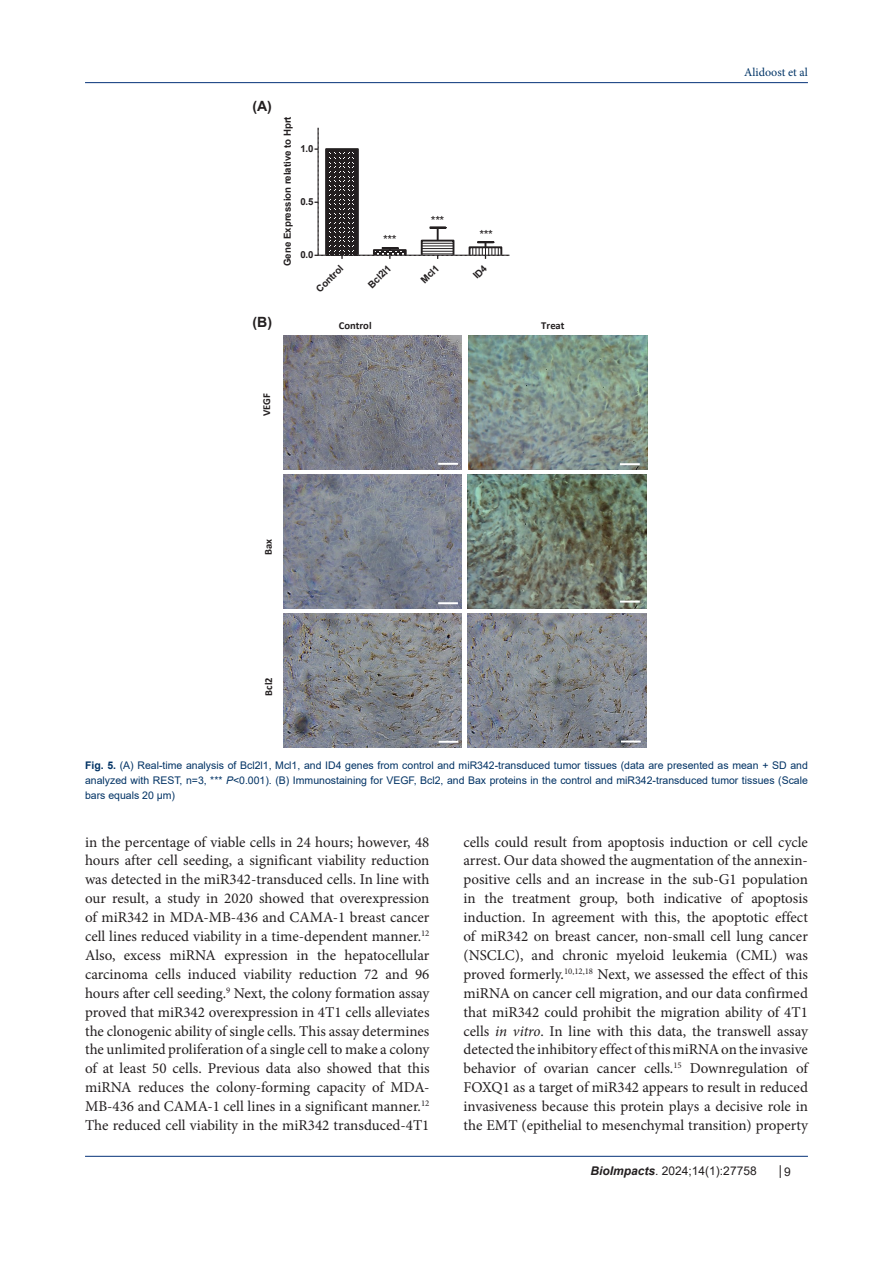
<style>
.page{position:relative;width:893px;height:1263px;background:#fff}
.page>*{position:absolute;margin:0;border:0;box-sizing:border-box;transform-origin:0 0}
.t1{font:15px/18.9px "Minion Pro";color:#231f20;text-align:justify}
.t2{font:700 14.1px "Arial";color:#231f20}
.t3{font:12.3px "Arial";color:#231f20}
.t4{font:12px "Arial";color:#231f20}
.t5{font:12px "Minion Pro";color:#003466}
.t6{font:700 10.65px "Calibri";color:#231f20}
.t7{font:10.5px/15px "Arial";color:#003264;text-align:justify}
.t8{font:700 9.6px "Arial";color:#231f20}
.s1{font-weight:700}
.s2{font-style:italic}
.s3{font-weight:700;font-style:italic}
</style>
<div class="page">
<hr style="left:85px;top:82px;width:723px;height:1px;background:#053278">
<hr style="left:85px;top:1156px;width:723px;height:1px;background:#053278">
<svg style="left:780px;top:1165px;width:1px;height:13px"></svg>
<img style="left:469px;top:336px;width:178px;height:134px">
<img style="left:468px;top:475px;width:178px;height:133px">
<img style="left:468px;top:613px;width:178px;height:134px">
<hr style="left:620px;top:463px;width:20px;height:2px;background:#fff">
<hr style="left:620px;top:601px;width:20px;height:2px;background:#fff">
<img style="left:283px;top:474px;width:179px;height:134px">
<hr style="left:438px;top:602px;width:20px;height:2px;background:#fff">
<hr style="left:621px;top:740px;width:20px;height:2px;background:#fff">
<img style="left:283px;top:336px;width:179px;height:134px">
<hr style="left:438px;top:463px;width:20px;height:2px;background:#fff">
<img style="left:283px;top:613px;width:179px;height:134px">
<svg style="left:423px;top:740px;width:35px;height:3px"></svg>
<svg style="left:314px;top:128px;width:195px;height:131px"></svg>
<p class="t2" style="left:252px;top:96px;width:21px">(A)</p>
<p class="t2" style="left:253px;top:312px;width:21px">(B)</p>
<p class="t8" style="left:281px;top:266px;width:151px;rotate:-90deg">Gene Expression relative to Hprt</p>
<p class="t8" style="left:300px;top:142px;width:15px">1.0</p>
<p class="t8" style="left:300px;top:195px;width:15px">0.5</p>
<p class="t8" style="left:300px;top:248px;width:15px">0.0</p>
<p class="t3" style="left:383px;top:231px;width:15px">***</p>
<p class="t3" style="left:431px;top:212px;width:15px">***</p>
<p class="t8" style="left:313px;top:286px;width:35px;rotate:-45deg">Control</p>
<p class="t8" style="left:365px;top:282px;width:30px;rotate:-45deg">Bcl2l1</p>
<p class="t8" style="left:418px;top:277px;width:23px;rotate:-45deg">Mcl1</p>
<p class="t3" style="left:479px;top:226px;width:15px">***</p>
<p class="t6" style="left:339px;top:318px;width:34px">Control</p>
<p class="t6" style="left:541px;top:318px;width:25px">Treat</p>
<p class="t6" style="left:259px;top:416px;width:24px;rotate:-90deg">VEGF</p>
<p class="t6" style="left:261px;top:555px;width:17px;rotate:-90deg">Bax</p>
<p class="t6" style="left:261px;top:696px;width:20px;rotate:-90deg">Bcl2</p>
<p class="t5" style="left:744px;top:64px;width:65px">Alidoost et al</p>
<p class="t7" style="left:85px;top:757px;width:724px"><span class="s1">Fig. 5.</span> (A) Real-time analysis of Bcl2l1, Mcl1, and ID4 genes from control and miR342-transduced tumor tissues (data are presented as mean + SD and analyzed with REST, n=3, *** <span class="s2">P</span>&lt;0.001). (B) Immunostaining for VEGF, Bcl2, and Bax proteins in the control and miR342-transduced tumor tissues (Scale bars equals 20 µm)</p>
<p class="t1" style="left:85px;top:832px;width:346px">in the percentage of viable cells in 24 hours; however, 48 hours after cell seeding, a significant viability reduction was detected in the miR342-transduced cells. In line with our result, a study in 2020 showed that overexpression of miR342 in MDA-MB-436 and CAMA-1 breast cancer cell lines reduced viability in a time-dependent manner.<sup>12<br></sup>Also, excess miRNA expression in the hepatocellular carcinoma cells induced viability reduction 72 and 96 hours after cell seeding.<sup>9</sup> Next, the colony formation assay proved that miR342 overexpression in 4T1 cells alleviates the clonogenic ability of single cells. This assay determines the unlimited proliferation of a single cell to make a colony of at least 50 cells. Previous data also showed that this miRNA reduces the colony-forming capacity of MDA-MB-436 and CAMA-1 cell lines in a significant manner.<sup>12<br></sup>The reduced cell viability in the miR342 transduced-4T1</p>
<p class="t1" style="left:463px;top:832px;width:346px">cells could result from apoptosis induction or cell cycle arrest. Our data showed the augmentation of the annexin&shy;positive cells and an increase in the sub-G1 population in the treatment group, both indicative of apoptosis induction. In agreement with this, the apoptotic effect of miR342 on breast cancer, non-small cell lung cancer (NSCLC), and chronic myeloid leukemia (CML) was proved formerly.<sup>10,12,18</sup> Next, we assessed the effect of this miRNA on cancer cell migration, and our data confirmed that miR342 could prohibit the migration ability of 4T1 cells <span class="s2">in vitro</span>. In line with this data, the transwell assay detected the inhibitory effect of this miRNA on the invasive behavior of ovarian cancer cells.<sup>15</sup> Downregulation of FOXQ1 as a target of miR342 appears to result in reduced invasiveness because this protein plays a decisive role in the EMT (epithelial to mesenchymal transition) property</p>
<p class="t4" style="left:591px;top:1163px;width:168px"><span class="s3">BioImpacts</span>. 2024;14(1):27758</p>
<p class="t4" style="left:784px;top:1164px;width:8px">9</p>
</div>
